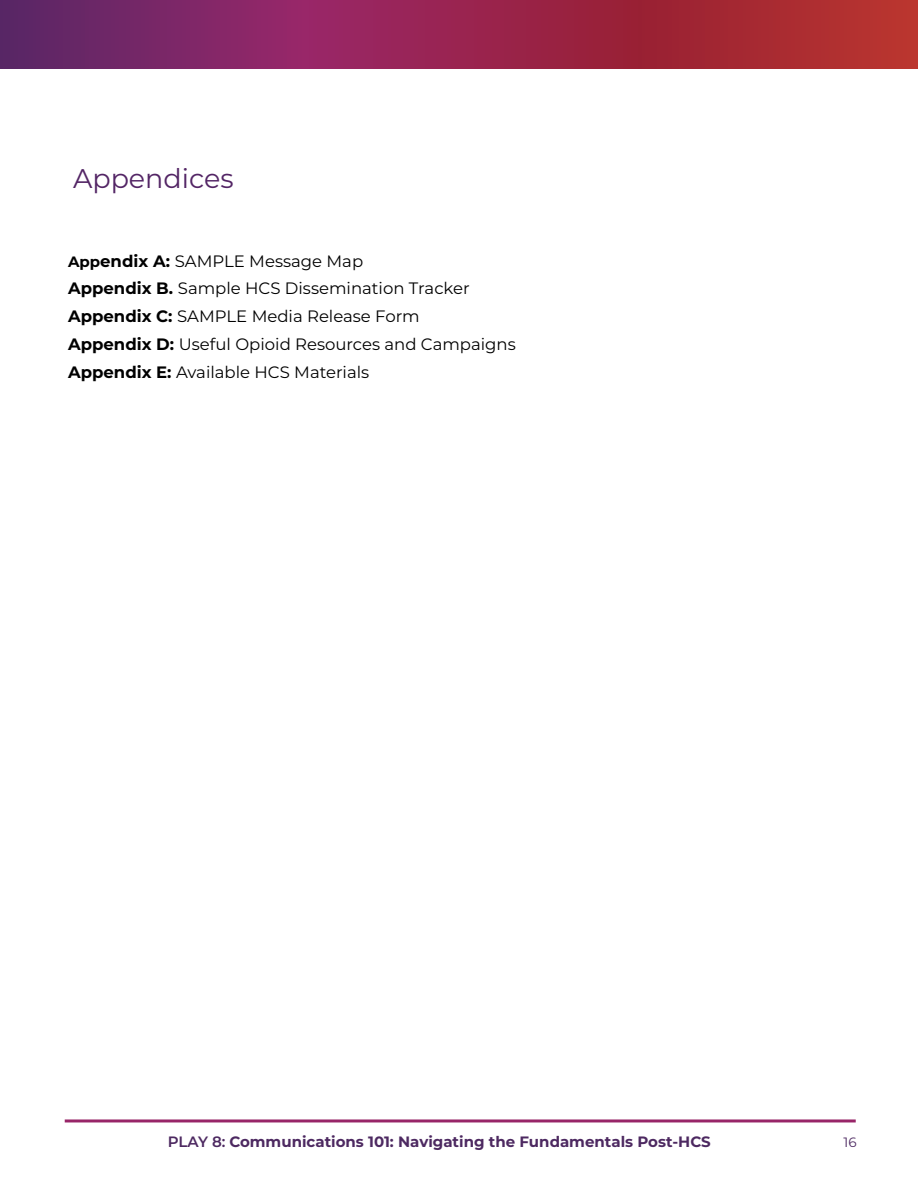
<style>
.page{position:relative;width:918px;height:1188px;background:#fff}
.page>*{position:absolute;margin:0;border:0;box-sizing:border-box;transform-origin:0 0}
.t1{font:27px "Montserrat";color:#532565}
.t2{font:16.5px/27.8px "Montserrat";color:#000}
.t3{font:700 15px "Montserrat";color:#4d2961}
.t4{font:13.5px "Montserrat";color:#4d2961}
.s1{font-weight:700;font-size:15px}
.s2{font-weight:700}
.s3{font-weight:600}
</style>
<div class="page">
<svg style="left:0;top:0;width:918px;height:69px;background:#92264d"></svg>
<hr style="left:65px;top:1119px;width:791px;height:3px;background:#982568">
<h1 class="t1" style="left:73px;top:160px;width:162px">Appendices</h1>
<p class="t2" style="left:68px;top:246px;width:449px"><span class="s1">App</span><span class="s2">endix A:</span> SAMPLE Message Map<br><span class="s2">Appendix B.</span> Sample HCS Dissemination Tracker <span class="s2">Appendix C:</span> SAMPLE Media Release Form<br><span class="s2">Appendix D:</span> Useful Opioid Resources and Campaigns <span class="s2">Appendix E:</span> Available HCS Materials</p>
<p class="t3" style="left:168px;top:1131px;width:545px"><span class="s3">PLAY 8:</span> Communications 101: Navigating the Fundamentals Post-HCS</p>
<p class="t4" style="left:844px;top:1133px;width:15px">16</p>
</div>
